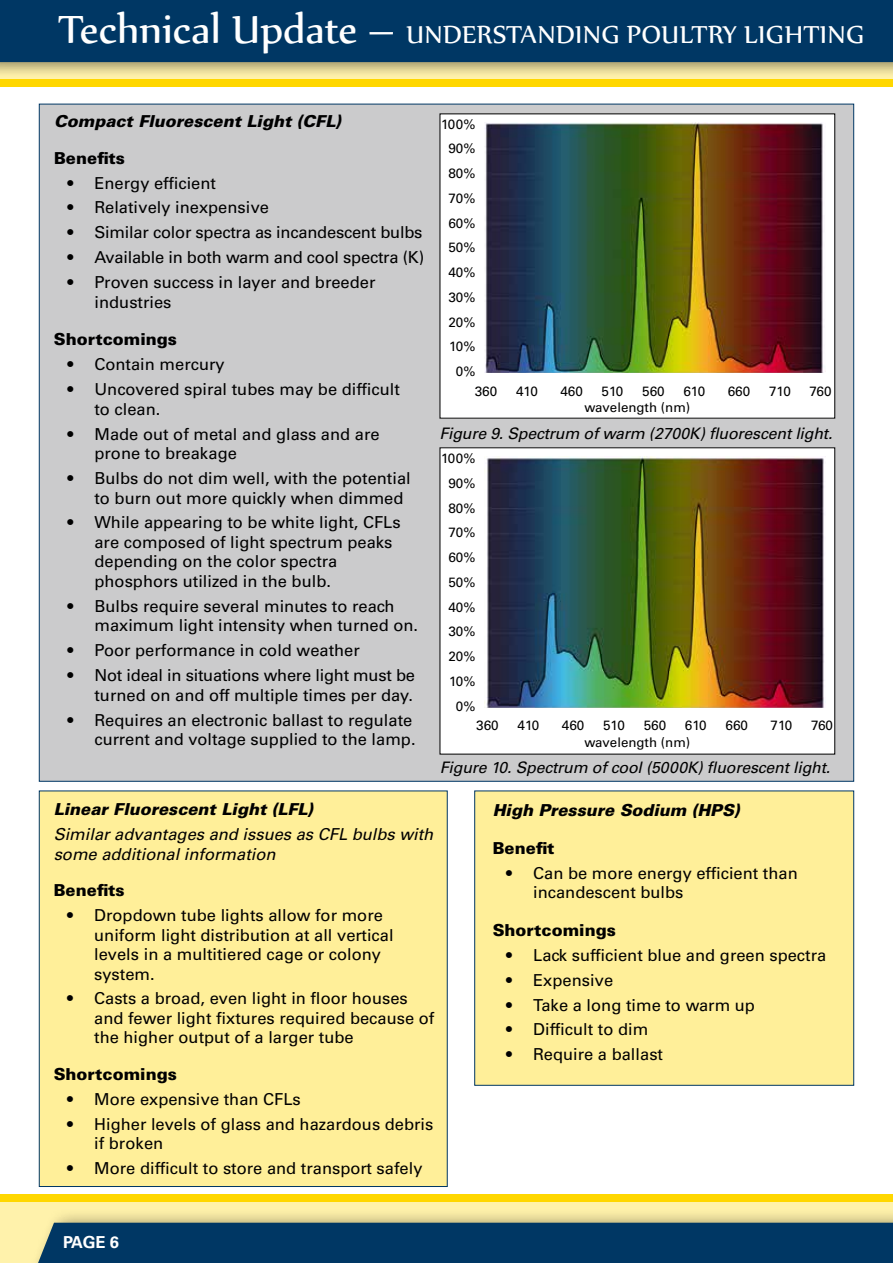
<style>
.page{position:relative;width:893px;height:1263px;background:#fff}
.page>*{position:absolute;margin:0;border:0;box-sizing:border-box;transform-origin:0 0}
.t1{font:30px "Nyala";letter-spacing:.015em;color:#fff}
.t2{font:16.5px/19.5px "Univers LT Std";color:#000}
.t3{font:italic 900 16.5px "Univers LT Std";color:#000}
.t4{font:italic 16.5px/19.5px "Univers LT Std";color:#000}
.t5{font:900 16.5px "Univers LT Std";color:#000}
.t6{font:700 16.5px "Univers LT Std";color:#fff}
.t7{font:italic 15.9px "Univers LT Std";letter-spacing:-.01em;color:#000}
.t8{font:13.5px/24.8px "Univers LT Std";color:#000;text-align:right}
.t9{font:13.35px "Univers LT Std";color:#000}
.s1{font-size:48px}
.s2{font-size:51px}
</style>
<div class="page">
<div style="left:0;top:1194px;width:893px;height:69px;background:#fff2ab"></div>
<div style="left:0;top:1194px;width:893px;height:8px;background:#ffd700"></div>
<div style="left:27px;top:1207px;width:866px;height:56px;background:#000;opacity:.4"></div>
<div style="left:33px;top:1223px;width:860px;height:40px;background:#003764"></div>
<div style="left:0;top:79px;width:893px;height:8px;background:#ffd700"></div>
<div style="left:0;top:0;width:893px;height:78px;background:#000;opacity:.4"></div>
<div style="left:0;top:0;width:893px;height:62px;background:#003764"></div>
<div style="left:39px;top:790px;width:409px;height:397px;background:#ffef99;border:1px solid #003764"></div>
<div style="left:474px;top:790px;width:380px;height:296px;background:#ffef99;border:1px solid #003764"></div>
<div style="left:39px;top:104px;width:815px;height:678px;background:#cbcbcc;border:1px solid #003764"></div>
<div style="left:440px;top:114px;width:395px;height:304px;background:#fff"></div>
<img style="left:485px;top:122px;width:338px;height:250px">
<div style="left:440px;top:448px;width:395px;height:306px;background:#fff"></div>
<img style="left:486px;top:457px;width:338px;height:250px">
<h1 class="t1" style="left:58px;top:16px;width:808px"><span class="s1">Technical Update</span> <span class="s2">–</span> UNDERSTANDING POULTRY LIGHTING</h1>
<p class="t3" style="left:54px;top:111px;width:288px">Compact Fluorescent Light (CFL)</p>
<p class="t5" style="left:54px;top:147px;width:72px">Benefits</p>
<p class="t2" style="left:67px;top:173px;width:150px">• Energy efficient</p>
<p class="t2" style="left:67px;top:198px;width:203px">• Relatively inexpensive</p>
<p class="t2" style="left:67px;top:223px;width:356px">• Similar color spectra as incandescent bulbs</p>
<p class="t2" style="left:67px;top:248px;width:358px">• Available in both warm and cool spectra (K)</p>
<p class="t2" style="left:94px;top:273px;width:282px;text-indent:-27px">• Proven success in layer and breeder industries</p>
<p class="t5" style="left:54px;top:329px;width:125px">Shortcomings</p>
<p class="t2" style="left:67px;top:355px;width:159px">• Contain mercury</p>
<p class="t2" style="left:94px;top:380px;width:307px;text-indent:-27px">• Uncovered spiral tubes may be difficult to clean.</p>
<p class="t2" style="left:94px;top:424px;width:287px;text-indent:-27px">• Made out of metal and glass and are prone to breakage</p>
<p class="t2" style="left:94px;top:469px;width:318px;text-indent:-27px">• Bulbs do not dim well, with the potential to burn out more quickly when dimmed</p>
<p class="t2" style="left:94px;top:513px;width:308px;text-indent:-27px">• While appearing to be white light, CFLs are composed of light spectrum peaks depending on the color spectra phosphors utilized in the bulb.</p>
<p class="t2" style="left:94px;top:596px;width:325px;text-indent:-27px">• Bulbs require several minutes to reach maximum light intensity when turned on.</p>
<p class="t2" style="left:67px;top:641px;width:294px">• Poor performance in cold weather</p>
<p class="t2" style="left:67px;top:666px;width:349px;text-align:right">• Not ideal in situations where light must be turned on and off multiple times per day.</p>
<p class="t2" style="left:67px;top:710px;width:350px;text-align:right">• Requires an electronic ballast to regulate current and voltage supplied to the lamp.</p>
<p class="t8" style="left:441px;top:112px;width:36px">100%<br>90%<br>80%<br>70%<br>60%<br>50%<br>40%<br>30%<br>20%<br>10%<br>0%</p>
<p class="t8" style="left:475px;top:378px;width:24px">360</p>
<p class="t8" style="left:516px;top:378px;width:23px">410</p>
<p class="t8" style="left:560px;top:378px;width:24px">460</p>
<p class="t8" style="left:602px;top:378px;width:23px">510</p>
<p class="t8" style="left:642px;top:378px;width:24px">560</p>
<p class="t8" style="left:683px;top:378px;width:23px">610</p>
<p class="t8" style="left:728px;top:378px;width:24px">660</p>
<p class="t8" style="left:769px;top:378px;width:23px">710</p>
<p class="t8" style="left:810px;top:378px;width:23px">760</p>
<p class="t9" style="left:584px;top:399px;width:107px">wavelength (nm)</p>
<p class="t7" style="left:439px;top:424px;width:394px">Figure 9. Spectrum of warm (2700K) fluorescent light.</p>
<p class="t8" style="left:441px;top:446px;width:36px">100%<br>90%<br>80%<br>70%<br>60%<br>50%<br>40%<br>30%<br>20%<br>10%<br>0%</p>
<p class="t8" style="left:476px;top:713px;width:24px">360</p>
<p class="t8" style="left:518px;top:713px;width:23px">410</p>
<p class="t8" style="left:562px;top:713px;width:24px">460</p>
<p class="t8" style="left:603px;top:713px;width:23px">510</p>
<p class="t8" style="left:644px;top:713px;width:24px">560</p>
<p class="t8" style="left:685px;top:713px;width:23px">610</p>
<p class="t8" style="left:725px;top:713px;width:24px">660</p>
<p class="t8" style="left:771px;top:713px;width:23px">710</p>
<p class="t8" style="left:811px;top:713px;width:23px">760</p>
<p class="t9" style="left:584px;top:734px;width:107px">wavelength (nm)</p>
<p class="t7" style="left:440px;top:758px;width:392px">Figure 10. Spectrum of cool (5000K) fluorescent light.</p>
<p class="t3" style="left:54px;top:799px;width:261px">Linear Fluorescent Light (LFL)</p>
<p class="t4" style="left:54px;top:825px;width:381px">Similar advantages and issues as CFL bulbs with some additional information</p>
<p class="t5" style="left:54px;top:880px;width:72px">Benefits</p>
<p class="t2" style="left:94px;top:905px;width:301px;text-indent:-27px">• Dropdown tube lights allow for more uniform light distribution at all vertical levels in a multitiered cage or colony system.</p>
<p class="t2" style="left:94px;top:989px;width:342px;text-indent:-27px">• Casts a broad, even light in floor houses and fewer light fixtures required because of the higher output of a larger tube</p>
<p class="t5" style="left:54px;top:1063px;width:125px">Shortcomings</p>
<p class="t2" style="left:67px;top:1089px;width:235px">• More expensive than CFLs</p>
<p class="t2" style="left:94px;top:1114px;width:341px;text-indent:-27px">• Higher levels of glass and hazardous debris if broken</p>
<p class="t2" style="left:67px;top:1158px;width:357px">• More difficult to store and transport safely</p>
<p class="t6" style="left:63px;top:1232px;width:57px">PAGE 6</p>
<p class="t3" style="left:493px;top:799px;width:248px">High Pressure Sodium (HPS)</p>
<p class="t5" style="left:493px;top:837px;width:63px">Benefit</p>
<p class="t2" style="left:533px;top:863px;width:266px;text-indent:-27px">• Can be more energy efficient than incandescent bulbs</p>
<p class="t5" style="left:493px;top:919px;width:125px">Shortcomings</p>
<p class="t2" style="left:506px;top:945px;width:322px">• Lack sufficient blue and green spectra</p>
<p class="t2" style="left:506px;top:970px;width:109px">• Expensive</p>
<p class="t2" style="left:506px;top:995px;width:250px">• Take a long time to warm up</p>
<p class="t2" style="left:506px;top:1020px;width:144px">• Difficult to dim</p>
<p class="t2" style="left:506px;top:1045px;width:158px">• Require a ballast</p>
</div>
